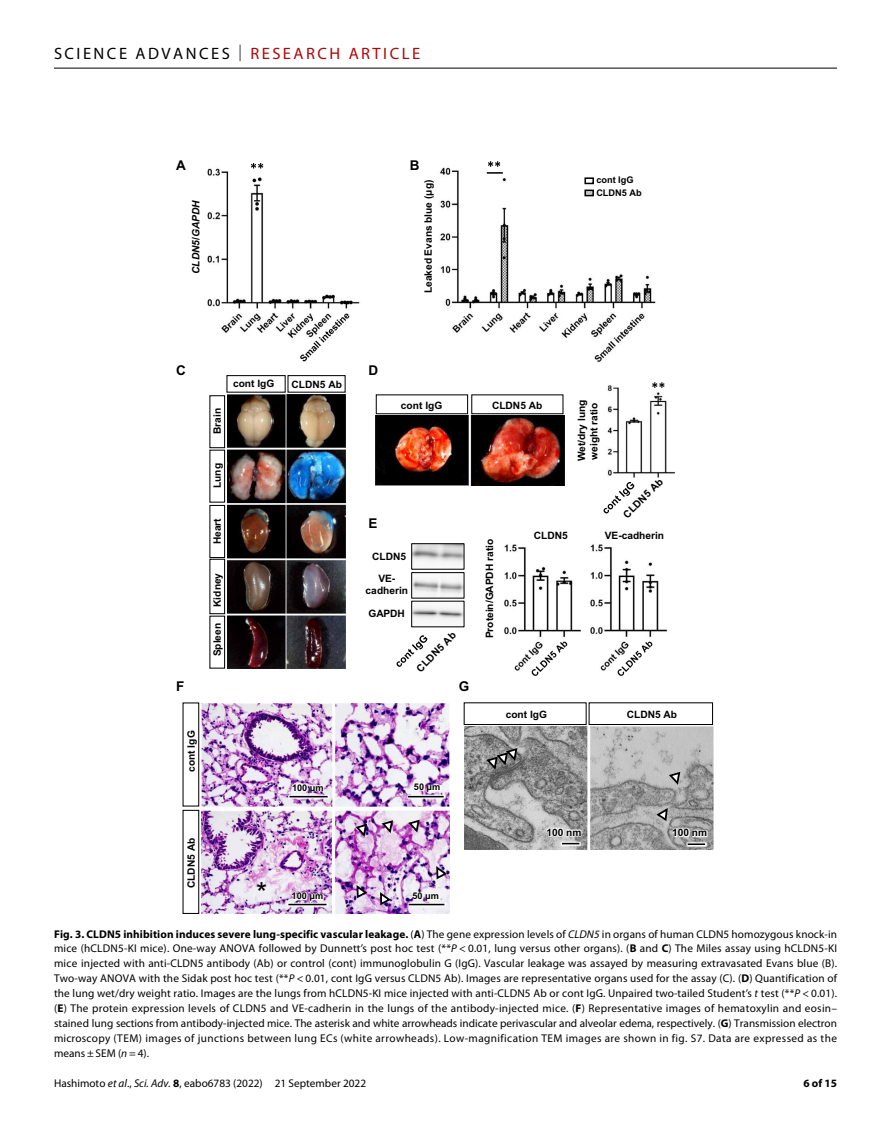
<style>
.page{position:relative;width:891px;height:1134px;background:#fff}
.page>*{position:absolute;margin:0;border:0;box-sizing:border-box;transform-origin:0 0}
.t1{font:28.65px "Arial";color:#000}
.t2{font:16.5px "Myriad Pro";letter-spacing:.15em;color:#000}
.t3{font:700 13.5px "Arial";color:#000}
.t4{font:11.25px/15px "Myriad Pro";color:#000;text-align:justify}
.t5{font:700 11.25px "Myriad Pro";color:#000}
.t6{font:700 10.2px/21.3px "Arial";color:#000;text-align:center}
.t7{font:italic 700 10.2px "Arial";letter-spacing:-.005em;color:#000}
.t8{font:700 9.15px/12.8px "Arial";color:#000}
.s1{font-weight:300}
.s2{color:#b10508}
.s3{font-style:normal}
.s4{font-weight:700}
.s5{font-style:italic}
</style>
<div class="page">
<hr style="left:54px;top:68px;width:783px;height:1px;background:#000">
<img style="left:504px;top:544px;width:164px;height:127px">
<img style="left:607px;top:385px;width:69px;height:93px">
<img style="left:376px;top:415px;width:188px;height:70px">
<img style="left:207px;top:164px;width:153px;height:175px">
<img style="left:440px;top:167px;width:216px;height:196px">
<img style="left:464px;top:727px;width:250px;height:123px">
<img style="left:201px;top:703px;width:248px;height:211px">
<svg style="left:584px;top:177px;width:11px;height:20px"></svg>
<svg style="left:487px;top:161px;width:16px;height:13px"></svg>
<svg style="left:251px;top:163px;width:12px;height:6px"></svg>
<hr style="left:290px;top:796px;width:38px;height:1px;background:#000">
<hr style="left:408px;top:796px;width:36px;height:1px;background:#000">
<hr style="left:288px;top:904px;width:39px;height:1px;background:#000">
<div style="left:183px;top:702px;width:16px;height:105px;border:1px solid #000"></div>
<div style="left:183px;top:810px;width:16px;height:104px;border:1px solid #000"></div>
<svg style="left:407px;top:819px;width:14px;height:16px"></svg>
<svg style="left:380px;top:819px;width:14px;height:16px"></svg>
<svg style="left:354px;top:823px;width:14px;height:16px"></svg>
<svg style="left:435px;top:864px;width:14px;height:16px"></svg>
<svg style="left:355px;top:883px;width:14px;height:16px"></svg>
<svg style="left:379px;top:890px;width:14px;height:16px"></svg>
<hr style="left:409px;top:904px;width:35px;height:1px;background:#000">
<svg style="left:485px;top:747px;width:34px;height:25px"></svg>
<svg style="left:667px;top:771px;width:14px;height:16px"></svg>
<svg style="left:656px;top:806px;width:13px;height:17px"></svg>
<svg style="left:397px;top:635px;width:30px;height:32px"></svg>
<svg style="left:209px;top:375px;width:137px;height:294px"></svg>
<svg style="left:463px;top:702px;width:251px;height:23px"></svg>
<svg style="left:411px;top:543px;width:54px;height:85px"></svg>
<svg style="left:604px;top:482px;width:30px;height:31px"></svg>
<svg style="left:652px;top:382px;width:13px;height:6px"></svg>
<svg style="left:562px;top:843px;width:17px;height:1px"></svg>
<svg style="left:688px;top:843px;width:17px;height:2px"></svg>
<img style="left:227px;top:394px;width:119px;height:275px">
<img style="left:530px;top:639px;width:40px;height:37px">
<img style="left:615px;top:639px;width:41px;height:37px">
<img style="left:298px;top:310px;width:54px;height:52px">
<h2 class="t2" style="left:54px;top:40px;width:368px">SCIENCE ADVANCES <span class="s1">|</span> <span class="s2">RESEARCH ARTICLE</span></h2>
<p class="t3" style="left:176px;top:157px;width:11px">A</p>
<p class="t3" style="left:410px;top:157px;width:11px">B</p>
<p class="t7" style="left:189px;top:274px;width:76px;rotate:-90deg">CLDN5<span class="s3">/</span>GAPDH</p>
<p class="t6" style="left:418px;top:293px;width:115px;rotate:-90deg">Leaked Evans blue (µg)</p>
<p class="t8" style="left:596px;top:174px;width:47px">cont IgG<br>CLDN5 Ab</p>
<p class="t3" style="left:176px;top:361px;width:11px">C</p>
<p class="t3" style="left:368px;top:361px;width:11px">D</p>
<p class="t3" style="left:176px;top:677px;width:10px">F</p>
<p class="t6" style="left:181px;top:772px;width:43px;rotate:-90deg">cont IgG</p>
<p class="t6" style="left:207px;top:434px;width:27px;rotate:-90deg">Brain</p>
<p class="t6" style="left:207px;top:488px;width:26px;rotate:-90deg">Lung</p>
<p class="t6" style="left:233px;top:373px;width:43px">cont IgG</p>
<p class="t6" style="left:292px;top:374px;width:52px">CLDN5 Ab</p>
<p class="t6" style="left:207px;top:544px;width:27px;rotate:-90deg">Heart</p>
<p class="t6" style="left:207px;top:607px;width:35px;rotate:-90deg">Kidney</p>
<p class="t6" style="left:207px;top:656px;width:35px;rotate:-90deg">Spleen</p>
<p class="t8" style="left:292px;top:781px;width:33px">100 µm</p>
<p class="t6" style="left:181px;top:888px;width:52px;rotate:-90deg">CLDN5 Ab</p>
<h1 class="t1" style="left:256px;top:874px;width:13px">*</h1>
<p class="t8" style="left:292px;top:890px;width:33px">100 µm</p>
<p class="t6" style="left:401px;top:395px;width:43px">cont IgG</p>
<p class="t6" style="left:492px;top:395px;width:52px">CLDN5 Ab</p>
<p class="t3" style="left:368px;top:515px;width:11px">E</p>
<p class="t6" style="left:372px;top:546px;width:35px">CLDN5<br>VE-</p>
<p class="t6" style="left:366px;top:580px;width:44px">cadherin</p>
<p class="t6" style="left:369px;top:603px;width:38px">GAPDH</p>
<p class="t6" style="left:411px;top:663px;width:53px;rotate:-46deg">CLDN5 Ab</p>
<p class="t3" style="left:459px;top:677px;width:12px">G</p>
<p class="t6" style="left:479px;top:638px;width:101px;rotate:-90deg">Protein/GAPDH ratio</p>
<p class="t6" style="left:534px;top:525px;width:35px">CLDN5</p>
<p class="t6" style="left:571px;top:461px;width:63px;rotate:-90deg">Wet/dry lung</p>
<p class="t6" style="left:584px;top:460px;width:59px;rotate:-90deg">weight ratio</p>
<p class="t6" style="left:618px;top:509px;width:53px;rotate:-45deg">CLDN5 Ab</p>
<p class="t6" style="left:605px;top:525px;width:61px">VE-cadherin</p>
<p class="t8" style="left:414px;top:781px;width:28px">50 µm</p>
<p class="t8" style="left:412px;top:890px;width:28px">50 µm</p>
<p class="t6" style="left:506px;top:704px;width:43px">cont IgG</p>
<p class="t6" style="left:627px;top:704px;width:52px">CLDN5 Ab</p>
<p class="t6" style="left:547px;top:822px;width:36px">100 nm</p>
<p class="t6" style="left:672px;top:822px;width:36px">100 nm</p>
<p class="t4" style="left:54px;top:926px;width:785px"><span class="s4">Fig. 3. CLDN5 inhibition induces severe lung-specific vascular leakage.</span> (<span class="s4">A</span>) The gene expression levels of <span class="s5">CLDN5</span> in organs of human CLDN5 homozygous knock-in mice (hCLDN5-KI mice). One-way ANOVA followed by Dunnett’s post hoc test (**<span class="s5">P</span> &lt; 0.01, lung versus other organs). (<span class="s4">B</span> and <span class="s4">C</span>) The Miles assay using hCLDN5-KI mice injected with anti-CLDN5 antibody (Ab) or control (cont) immunoglobulin G (IgG). Vascular leakage was assayed by measuring extravasated Evans blue (B).<br>Two-way ANOVA with the Sidak post hoc test (**<span class="s5">P</span> &lt; 0.01, cont IgG versus CLDN5 Ab). Images are representative organs used for the assay (C). (<span class="s4">D</span>) Quantification of the lung wet/dry weight ratio. Images are the lungs from hCLDN5-KI mice injected with anti-CLDN5 Ab or cont IgG. Unpaired two-tailed Student’s <span class="s5">t</span> test (**<span class="s5">P</span> &lt; 0.01). (<span class="s4">E</span>) The protein expression levels of CLDN5 and VE-cadherin in the lungs of the antibody-injected mice. (<span class="s4">F</span>) Representative images of hematoxylin and eosin– stained lung sections from antibody-injected mice. The asterisk and white arrowheads indicate perivascular and alveolar edema, respectively. (<span class="s4">G</span>) Transmission electron microscopy (TEM) images of junctions between lung ECs (white arrowheads). Low-magnification TEM images are shown in fig. S7. Data are expressed as the means ± SEM (<span class="s5">n</span> = 4).</p>
<p class="t4" style="left:54px;top:1076px;width:314px">Hashimoto <span class="s5">et al</span>., <span class="s5">Sci. Adv.</span> <span class="s4">8</span>, eabo6783 (2022) 21 September 2022</p>
<p class="t5" style="left:803px;top:1074px;width:35px">6 of 15</p>
</div>
